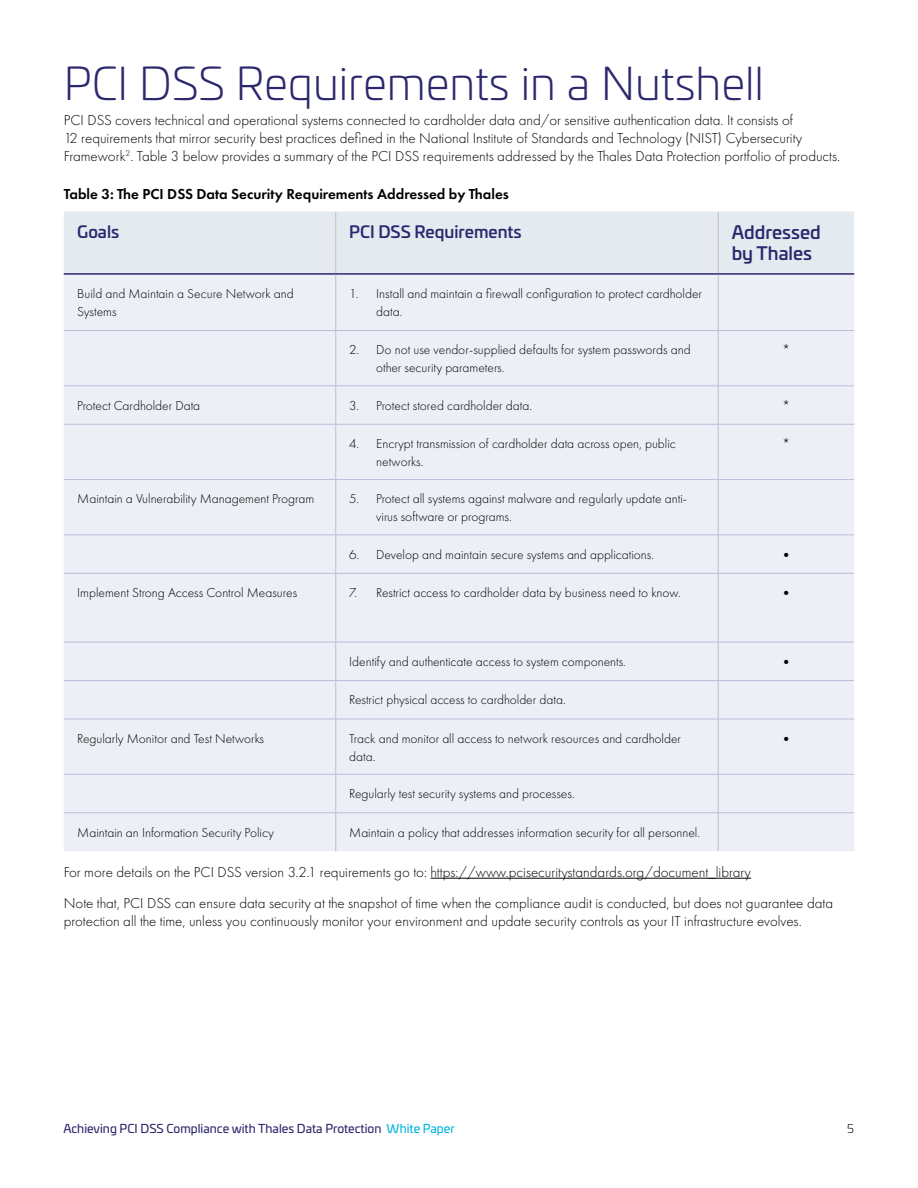
<style>
.page{position:relative;width:918px;height:1188px;background:#fff}
.page>*{position:absolute;margin:0;border:0;box-sizing:border-box;transform-origin:0 0}
.t1{font:300 45px "Univia Pro";color:#2c286d}
.t2{font:500 18px/21px "Univia Pro";color:#2c286d}
.t3{font:500 16.5px "Univia Pro";color:#2c286d}
.t4{font:300 15px/18px "Futura PT";color:#000}
.t5{font:600 15px "Futura PT";color:#000}
.t6{font:300 13.5px/18px "Futura PT";color:#000}
.t7{font:12px "Univia Pro";color:#2c286d}
.t8{font:300 12px "Univia Pro";color:#000}
.s1{color:#00b4dd}
</style>
<div class="page">
<hr style="left:431px;top:878px;width:320px;height:1px;background:#000">
<div style="left:64px;top:212px;width:790px;height:61px;background:#e5eaf1"></div>
<div style="left:64px;top:275px;width:272px;height:576px;background:#eceff5"></div>
<div style="left:337px;top:275px;width:517px;height:576px;background:#ecf0f6"></div>
<hr style="left:64px;top:330px;width:272px;height:1px;background:#c0bcd8">
<hr style="left:336px;top:330px;width:382px;height:1px;background:#c0bcd8">
<hr style="left:718px;top:330px;width:136px;height:1px;background:#c0bcd8">
<hr style="left:64px;top:386px;width:272px;height:1px;background:#c0bcd8">
<hr style="left:336px;top:386px;width:382px;height:1px;background:#c0bcd8">
<hr style="left:718px;top:386px;width:136px;height:1px;background:#c0bcd8">
<hr style="left:64px;top:424px;width:272px;height:1px;background:#c0bcd8">
<hr style="left:336px;top:424px;width:382px;height:1px;background:#c0bcd8">
<hr style="left:718px;top:424px;width:136px;height:1px;background:#c0bcd8">
<hr style="left:64px;top:479px;width:272px;height:1px;background:#c0bcd8">
<hr style="left:336px;top:479px;width:382px;height:1px;background:#c0bcd8">
<hr style="left:718px;top:479px;width:136px;height:1px;background:#c0bcd8">
<hr style="left:64px;top:535px;width:272px;height:1px;background:#c0bcd8">
<hr style="left:336px;top:535px;width:382px;height:1px;background:#c0bcd8">
<hr style="left:718px;top:535px;width:136px;height:1px;background:#c0bcd8">
<hr style="left:64px;top:573px;width:272px;height:1px;background:#c0bcd8">
<hr style="left:336px;top:573px;width:382px;height:1px;background:#c0bcd8">
<hr style="left:718px;top:573px;width:136px;height:1px;background:#c0bcd8">
<hr style="left:718px;top:642px;width:1px;height:38px;background:#c0bcd8">
<hr style="left:64px;top:680px;width:272px;height:1px;background:#c0bcd8">
<hr style="left:336px;top:680px;width:382px;height:1px;background:#c0bcd8">
<hr style="left:718px;top:680px;width:136px;height:1px;background:#c0bcd8">
<hr style="left:718px;top:681px;width:1px;height:38px;background:#c0bcd8">
<hr style="left:64px;top:719px;width:272px;height:1px;background:#c0bcd8">
<hr style="left:336px;top:719px;width:382px;height:1px;background:#c0bcd8">
<hr style="left:718px;top:719px;width:136px;height:1px;background:#c0bcd8">
<hr style="left:718px;top:719px;width:1px;height:55px;background:#c0bcd8">
<hr style="left:64px;top:774px;width:272px;height:1px;background:#c0bcd8">
<hr style="left:336px;top:774px;width:382px;height:1px;background:#c0bcd8">
<hr style="left:718px;top:774px;width:136px;height:1px;background:#c0bcd8">
<hr style="left:718px;top:774px;width:1px;height:39px;background:#c0bcd8">
<hr style="left:336px;top:812px;width:382px;height:1px;background:#c0bcd8">
<hr style="left:336px;top:813px;width:1px;height:38px;background:#c0bcd8">
<hr style="left:718px;top:812px;width:136px;height:1px;background:#c0bcd8">
<hr style="left:718px;top:813px;width:1px;height:38px;background:#c0bcd8">
<hr style="left:718px;top:275px;width:1px;height:55px;background:#c0bcd8">
<hr style="left:718px;top:331px;width:1px;height:55px;background:#c0bcd8">
<hr style="left:718px;top:386px;width:1px;height:38px;background:#c0bcd8">
<hr style="left:718px;top:424px;width:1px;height:55px;background:#c0bcd8">
<hr style="left:718px;top:480px;width:1px;height:55px;background:#c0bcd8">
<hr style="left:718px;top:535px;width:1px;height:38px;background:#c0bcd8">
<hr style="left:718px;top:574px;width:1px;height:68px;background:#c0bcd8">
<hr style="left:336px;top:275px;width:1px;height:55px;background:#c0bcd8">
<hr style="left:336px;top:331px;width:1px;height:55px;background:#c0bcd8">
<hr style="left:336px;top:386px;width:1px;height:38px;background:#c0bcd8">
<hr style="left:336px;top:424px;width:1px;height:55px;background:#c0bcd8">
<hr style="left:336px;top:480px;width:1px;height:55px;background:#c0bcd8">
<hr style="left:336px;top:535px;width:1px;height:38px;background:#c0bcd8">
<hr style="left:336px;top:574px;width:1px;height:68px;background:#c0bcd8">
<hr style="left:718px;top:212px;width:1px;height:61px;background:#c0bcd8">
<hr style="left:336px;top:212px;width:1px;height:61px;background:#c0bcd8">
<hr style="left:336px;top:642px;width:1px;height:38px;background:#c0bcd8">
<hr style="left:336px;top:681px;width:1px;height:38px;background:#c0bcd8">
<hr style="left:336px;top:719px;width:1px;height:55px;background:#c0bcd8">
<hr style="left:336px;top:774px;width:1px;height:39px;background:#c0bcd8">
<hr style="left:64px;top:812px;width:272px;height:1px;background:#c0bcd8">
<hr style="left:64px;top:642px;width:272px;height:1px;background:#c0bcd8">
<hr style="left:336px;top:642px;width:382px;height:1px;background:#c0bcd8">
<hr style="left:718px;top:642px;width:136px;height:1px;background:#c0bcd8">
<hr style="left:64px;top:273px;width:272px;height:2px;background:#2c286d">
<hr style="left:336px;top:273px;width:382px;height:2px;background:#2c286d">
<hr style="left:718px;top:273px;width:136px;height:2px;background:#2c286d">
<h1 class="t1" style="left:64px;top:51px;width:702px">PCI DSS Requirements in a Nutshell</h1>
<p class="t4" style="left:64px;top:111px;width:778px">PCI DSS covers technical and operational systems connected to cardholder data and/or sensitive authentication data. It consists of<br>12 requirements that mirror security best practices defined in the National Institute of Standards and Technology (NIST) Cybersecurity<br>Framework<sup>2</sup>. Table 3 below provides a summary of the PCI DSS requirements addressed by the Thales Data Protection portfolio of products.</p>
<p class="t5" style="left:64px;top:184px;width:447px">Table 3: The PCI DSS Data Security Requirements Addressed by Thales</p>
<p class="t3" style="left:77px;top:219px;width:44px">Goals</p>
<p class="t3" style="left:349px;top:219px;width:174px">PCI DSS Requirements</p>
<h2 class="t2" style="left:732px;top:221px;width:91px">Addressed by Thales</h2>
<p class="t6" style="left:77px;top:284px;width:218px">Build and Maintain a Secure Network and<br>Systems</p>
<p class="t6" style="left:376px;top:284px;width:327px;text-indent:-27px">1. Install and maintain a firewall configuration to protect cardholder data.</p>
<p class="t6" style="left:376px;top:341px;width:316px;text-indent:-27px">2. Do not use vendor-supplied defaults for system passwords and other security parameters.</p>
<p class="t4" style="left:782px;top:342px;width:10px">*</p>
<p class="t6" style="left:77px;top:396px;width:124px">Protect Cardholder Data</p>
<p class="t6" style="left:349px;top:396px;width:184px">3. Protect stored cardholder data.</p>
<p class="t4" style="left:782px;top:397px;width:10px">*</p>
<p class="t6" style="left:376px;top:435px;width:301px;text-indent:-27px">4. Encrypt transmission of cardholder data across open, public networks.</p>
<p class="t4" style="left:782px;top:435px;width:10px">*</p>
<p class="t6" style="left:77px;top:490px;width:238px">Maintain a Vulnerability Management Program</p>
<p class="t6" style="left:376px;top:490px;width:312px;text-indent:-27px">5. Protect all systems against malware and regularly update anti&shy;virus software or programs.</p>
<p class="t6" style="left:349px;top:545px;width:306px">6. Develop and maintain secure systems and applications.</p>
<p class="t4" style="left:779px;top:546px;width:16px">•</p>
<p class="t6" style="left:77px;top:584px;width:222px">Implement Strong Access Control Measures</p>
<p class="t6" style="left:349px;top:584px;width:333px">7. Restrict access to cardholder data by business need to know.</p>
<p class="t4" style="left:779px;top:584px;width:16px">•</p>
<p class="t6" style="left:349px;top:653px;width:278px">Identify and authenticate access to system components.</p>
<p class="t4" style="left:779px;top:653px;width:16px">•</p>
<p class="t6" style="left:349px;top:691px;width:218px">Restrict physical access to cardholder data.</p>
<p class="t6" style="left:77px;top:729px;width:188px">Regularly Monitor and Test Networks</p>
<p class="t6" style="left:349px;top:729px;width:333px">Track and monitor all access to network resources and cardholder data.</p>
<p class="t4" style="left:779px;top:730px;width:16px">•</p>
<p class="t6" style="left:349px;top:785px;width:227px">Regularly test security systems and processes.</p>
<p class="t6" style="left:77px;top:823px;width:198px">Maintain an Information Security Policy</p>
<p class="t6" style="left:349px;top:823px;width:352px">Maintain a policy that addresses information security for all personnel.</p>
<p class="t4" style="left:64px;top:856px;width:771px;line-height:31.5px">For more details on the PCI DSS version 3.2.1 requirements go to: https://www.pcisecuritystandards.org/document_library<br>Note that, PCI DSS can ensure data security at the snapshot of time when the compliance audit is conducted, but does not guarantee data</p>
<p class="t4" style="left:64px;top:912px;width:739px">protection all the time, unless you continuously monitor your environment and update security controls as your IT infrastructure evolves.</p>
<p class="t7" style="left:63px;top:1120px;width:393px">Achieving PCI DSS Compliance with Thales Data Protection <span class="s1">White Paper</span></p>
<p class="t8" style="left:847px;top:1120px;width:8px">5</p>
</div>
